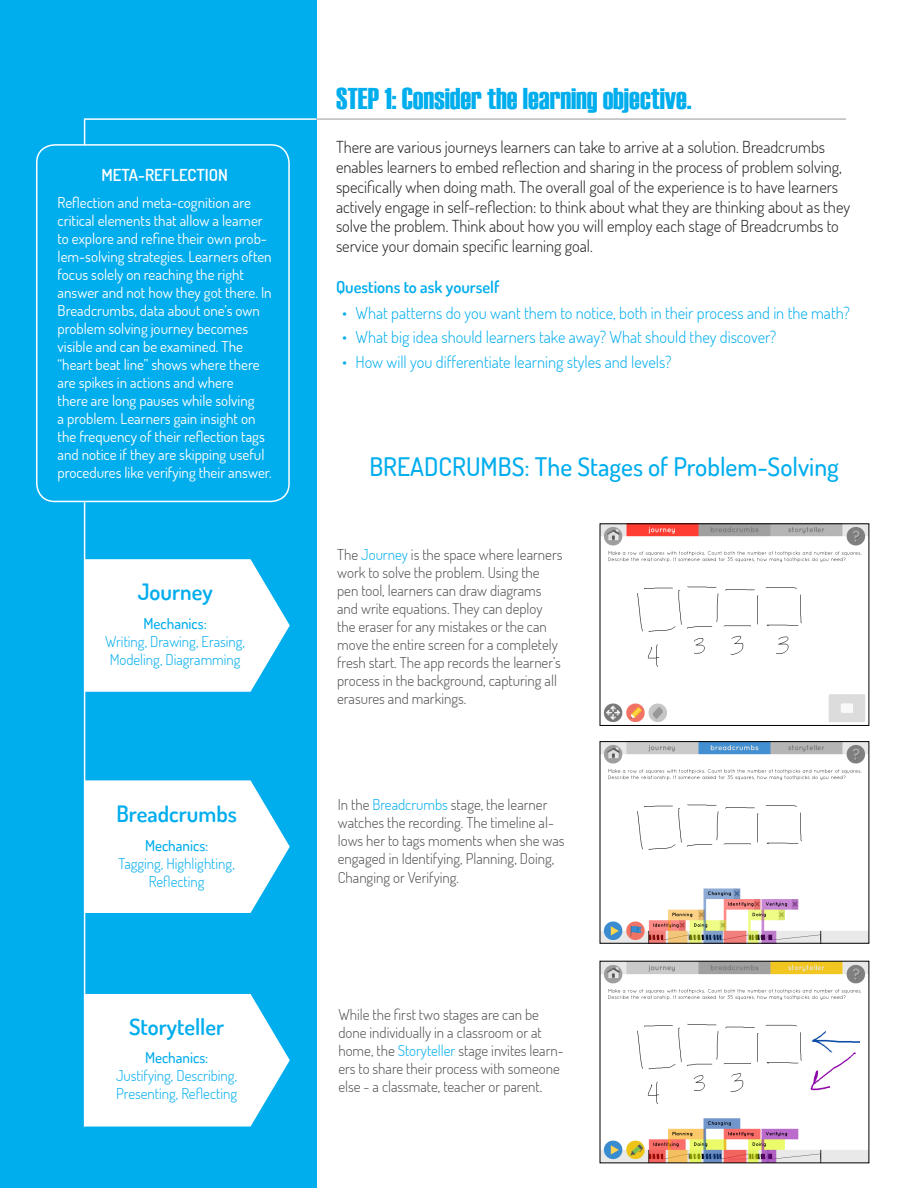
<style>
.page{position:relative;width:918px;height:1188px;background:#fff}
.page>*{position:absolute;margin:0;border:0;box-sizing:border-box;transform-origin:0 0}
.t1{font:30px "Haettenschweiler";color:#00aded}
.t2{font:500 25.5px "Dosis";color:#00aded}
.t3{font:600 22.5px "Dosis";color:#00aded}
.t4{font:300 16.5px/19.8px "Dosis";color:#231f20}
.Paragraph_Style_1{font:300 16.5px "Dosis";color:#00aded}
.t5{font:600 16.5px "Dosis";color:#00aded}
.t6{font:600 16.5px "Dosis";color:#fff}
.t7{font:300 15px/18px "Dosis";color:#505052}
.t8{font:15px/18px "Dosis";color:#fff}
.t9{font:300 15px "Dosis";color:#00aded}
.t10{font:500 15px "Dosis";color:#00aded}
.s1{color:#00aded}
</style>
<div class="page">
<div style="left:0;top:0;width:316px;height:1188px;background:#00aded"></div>
<hr style="left:84px;top:118px;width:233px;height:2px;background:#fff">
<svg style="left:84px;top:120px;width:1px;height:24px"></svg>
<div style="left:36px;top:144px;width:254px;height:358px;border:2px solid #fff;border-radius:18px"></div>
<hr style="left:316px;top:118px;width:530px;height:2px;background:#babbbe">
<img style="left:602px;top:526px;width:265px;height:196px">
<img style="left:602px;top:963px;width:265px;height:198px">
<img style="left:602px;top:743px;width:265px;height:198px">
<svg style="left:85px;top:559px;width:205px;height:133px;background:#e5f6fd"></svg>
<svg style="left:85px;top:994px;width:205px;height:133px;background:#e5f6fd"></svg>
<svg style="left:85px;top:780px;width:205px;height:133px;background:#e5f6fd"></svg>
<hr style="left:84px;top:502px;width:1px;height:625px;background:#fff">
<p class="t6" style="left:101px;top:164px;width:128px">META-REFLECTION</p>
<p class="t8" style="left:58px;top:193px;width:216px">Reflection and meta-cognition are critical elements that allow a learner to explore and refine their own prob&shy;lem-solving strategies. Learners often focus solely on reaching the right answer and not how they got there. In Breadcrumbs, data about one’s own problem solving journey becomes visible and can be examined. The “heart beat line” shows where there are spikes in actions and where<br>there are long pauses while solving<br>a problem. Learners gain insight on the frequency of their reflection tags and notice if they are skipping useful procedures like verifying their answer.</p>
<p class="t3" style="left:138px;top:577px;width:76px">Journey</p>
<p class="t10" style="left:144px;top:613px;width:65px">Mechanics:</p>
<p class="t9" style="left:105px;top:631px;width:141px">Writing, Drawing, Erasing,</p>
<p class="t9" style="left:110px;top:649px;width:132px">Modeling, Diagramming</p>
<p class="t3" style="left:117px;top:799px;width:122px">Breadcrumbs</p>
<p class="t10" style="left:145px;top:836px;width:65px">Mechanics:</p>
<p class="t9" style="left:119px;top:853px;width:118px">Tagging, Highlighting,</p>
<p class="t9" style="left:149px;top:871px;width:57px">Reflecting</p>
<p class="t3" style="left:129px;top:1012px;width:97px">Storyteller</p>
<p class="t10" style="left:145px;top:1048px;width:65px">Mechanics:</p>
<p class="t9" style="left:116px;top:1066px;width:122px">Justifying, Describing,</p>
<p class="t9" style="left:116px;top:1084px;width:122px">Presenting, Reflecting</p>
<p class="t1" style="left:336px;top:82px;width:357px">STEP 1: Consider the learning objective.</p>
<p class="t4" style="left:336px;top:137px;width:516px">There are various journeys learners can take to arrive at a solution. Breadcrumbs enables learners to embed reflection and sharing in the process of problem solving, specifically when doing math. The overall goal of the experience is to have learners actively engage in self-reflection: to think about what they are thinking about as they solve the problem. Think about how you will employ each stage of Breadcrumbs to service your domain specific learning goal.</p>
<p class="t5" style="left:336px;top:277px;width:165px">Questions to ask yourself</p>
<p class="Paragraph_Style_1" style="left:342px;top:302px;width:509px">• What patterns do you want them to notice, both in their process and in the math?</p>
<p class="Paragraph_Style_1" style="left:342px;top:327px;width:436px">• What big idea should learners take away? What should they discover?</p>
<p class="Paragraph_Style_1" style="left:342px;top:351px;width:331px">• How will you differentiate learning styles and levels?</p>
<p class="t2" style="left:369px;top:450px;width:471px">BREADCRUMBS: The Stages of Problem-Solving</p>
<p class="t7" style="left:337px;top:545px;width:227px">The <span class="s1">Journey</span> is the space where learners work to solve the problem. Using the pen tool, learners can draw diagrams and write equations. They can deploy the eraser for any mistakes or the can move the entire screen for a completely fresh start. The app records the learner’s process in the background, capturing all erasures and markings.</p>
<p class="t7" style="left:338px;top:795px;width:228px">In the <span class="s1">Breadcrumbs</span> stage, the learner watches the recording. The timeline al&shy;lows her to tags moments when she was engaged in Identifying, Planning, Doing,</p>
<p class="t7" style="left:338px;top:868px;width:123px">Changing or Verifying.</p>
<p class="t7" style="left:338px;top:1006px;width:227px">While the first two stages are can be done individually in a classroom or at home, the <span class="s1">Storyteller</span> stage invites learn&shy;ers to share their process with someone else - a classmate, teacher or parent.</p>
</div>
